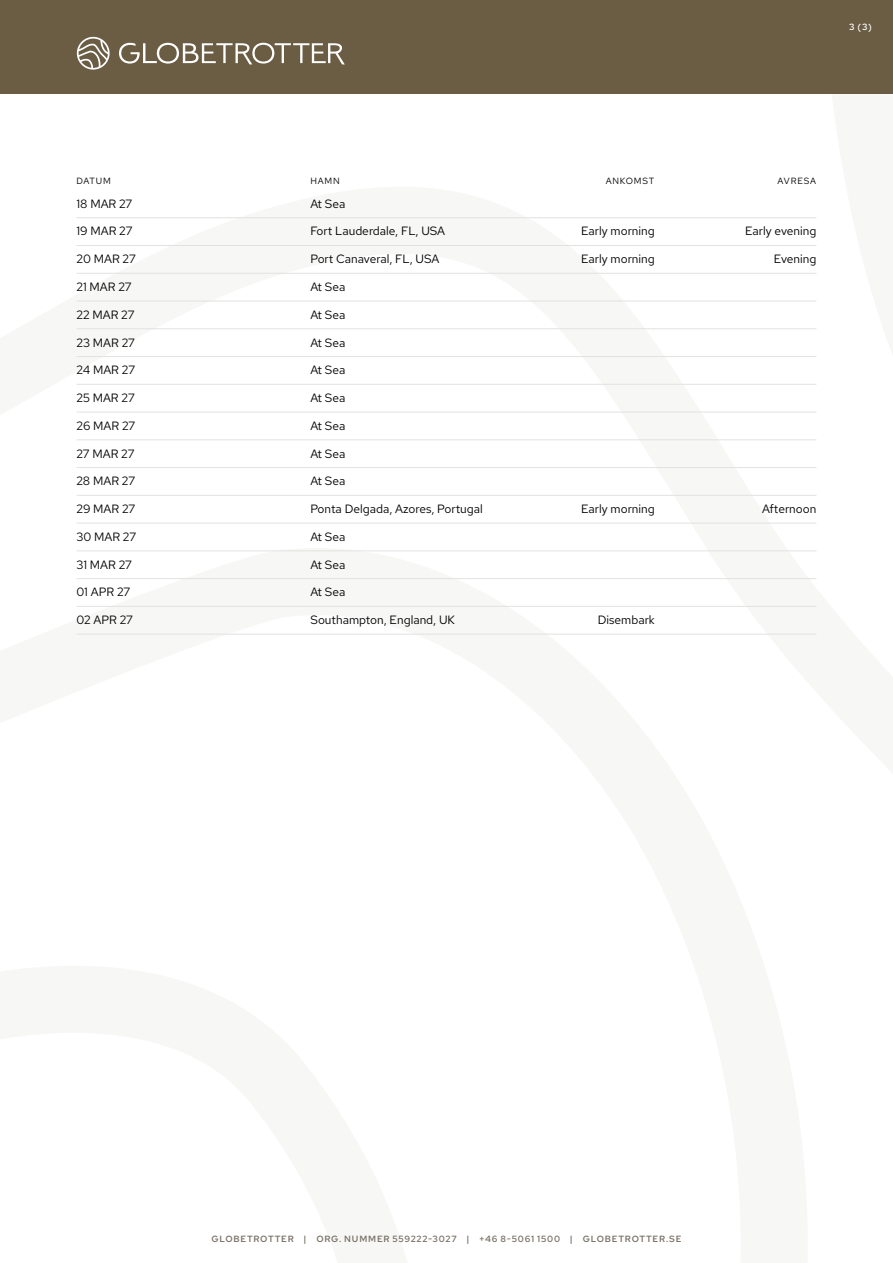
<style>
.page{position:relative;width:893px;height:1263px;background:#fff}
.page>*{position:absolute;margin:0;border:0;box-sizing:border-box;transform-origin:0 0}
.t1{font:12px "Red Hat Text";color:#000}
.t2{font:600 9px "Red Hat Text";letter-spacing:.08em;color:#766e63}
.t3{font:9px "Red Hat Text";letter-spacing:.085em;color:#000}
.t4{font:600 9px "Red Hat Text";color:#fff}
</style>
<div class="page">
<div style="left:0;top:0;width:893px;height:94px;background:#6b5d44"></div>
<svg style="left:119px;top:43px;width:226px;height:21px"></svg>
<svg style="left:77px;top:37px;width:33px;height:33px"></svg>
<svg style="left:76px;top:217px;width:741px;height:418px"></svg>
<hr style="left:77px;top:217px;width:739px;height:1px;background:#e3e2e1">
<hr style="left:77px;top:245px;width:739px;height:1px;background:#e3e2e1">
<hr style="left:77px;top:273px;width:739px;height:1px;background:#e3e2e1">
<hr style="left:77px;top:301px;width:739px;height:1px;background:#e3e2e1">
<hr style="left:77px;top:328px;width:739px;height:1px;background:#e3e2e1">
<hr style="left:77px;top:356px;width:739px;height:1px;background:#e3e2e1">
<hr style="left:77px;top:384px;width:739px;height:1px;background:#e3e2e1">
<hr style="left:77px;top:412px;width:739px;height:1px;background:#e3e2e1">
<hr style="left:77px;top:440px;width:739px;height:1px;background:#e3e2e1">
<hr style="left:77px;top:467px;width:739px;height:1px;background:#e3e2e1">
<hr style="left:77px;top:495px;width:739px;height:1px;background:#e3e2e1">
<hr style="left:77px;top:523px;width:739px;height:1px;background:#e3e2e1">
<hr style="left:77px;top:551px;width:739px;height:1px;background:#e3e2e1">
<hr style="left:77px;top:578px;width:739px;height:1px;background:#e3e2e1">
<hr style="left:77px;top:606px;width:739px;height:1px;background:#e3e2e1">
<hr style="left:77px;top:634px;width:739px;height:1px;background:#e3e2e1">
<p class="t4" style="left:849px;top:21px;width:24px">3 (3)</p>
<p class="t3" style="left:77px;top:175px;width:36px">DATUM</p>
<p class="t3" style="left:310px;top:175px;width:31px">HAMN</p>
<p class="t3" style="left:606px;top:175px;width:50px">ANKOMST</p>
<p class="t3" style="left:778px;top:175px;width:40px">AVRESA</p>
<p class="t1" style="left:77px;top:196px;width:57px">18 MAR 27</p>
<p class="t1" style="left:310px;top:196px;width:37px">At Sea</p>
<p class="t1" style="left:77px;top:223px;width:57px">19 MAR 27</p>
<p class="t1" style="left:310px;top:223px;width:136px">Fort Lauderdale, FL, USA</p>
<p class="t1" style="left:581px;top:223px;width:75px">Early morning</p>
<p class="t1" style="left:745px;top:223px;width:73px">Early evening</p>
<p class="t1" style="left:77px;top:251px;width:61px">20 MAR 27</p>
<p class="t1" style="left:310px;top:251px;width:130px">Port Canaveral, FL, USA</p>
<p class="t1" style="left:581px;top:251px;width:75px">Early morning</p>
<p class="t1" style="left:774px;top:251px;width:44px">Evening</p>
<p class="t1" style="left:77px;top:279px;width:57px">21 MAR 27</p>
<p class="t1" style="left:310px;top:279px;width:37px">At Sea</p>
<p class="t1" style="left:77px;top:307px;width:59px">22 MAR 27</p>
<p class="t1" style="left:310px;top:307px;width:37px">At Sea</p>
<p class="t1" style="left:77px;top:334px;width:60px">23 MAR 27</p>
<p class="t1" style="left:310px;top:334px;width:37px">At Sea</p>
<p class="t1" style="left:77px;top:362px;width:60px">24 MAR 27</p>
<p class="t1" style="left:310px;top:362px;width:37px">At Sea</p>
<p class="t1" style="left:77px;top:390px;width:60px">25 MAR 27</p>
<p class="t1" style="left:310px;top:390px;width:37px">At Sea</p>
<p class="t1" style="left:77px;top:418px;width:60px">26 MAR 27</p>
<p class="t1" style="left:310px;top:418px;width:37px">At Sea</p>
<p class="t1" style="left:77px;top:445px;width:59px">27 MAR 27</p>
<p class="t1" style="left:310px;top:445px;width:37px">At Sea</p>
<p class="t1" style="left:77px;top:473px;width:60px">28 MAR 27</p>
<p class="t1" style="left:310px;top:473px;width:37px">At Sea</p>
<p class="t1" style="left:77px;top:501px;width:60px">29 MAR 27</p>
<p class="t1" style="left:310px;top:501px;width:174px">Ponta Delgada, Azores, Portugal</p>
<p class="t1" style="left:581px;top:501px;width:75px">Early morning</p>
<p class="t1" style="left:762px;top:501px;width:56px">Afternoon</p>
<p class="t1" style="left:77px;top:529px;width:61px">30 MAR 27</p>
<p class="t1" style="left:310px;top:529px;width:37px">At Sea</p>
<p class="t1" style="left:77px;top:556px;width:57px">31 MAR 27</p>
<p class="t1" style="left:310px;top:556px;width:37px">At Sea</p>
<p class="t1" style="left:77px;top:584px;width:55px">01 APR 27</p>
<p class="t1" style="left:310px;top:584px;width:37px">At Sea</p>
<p class="t1" style="left:77px;top:612px;width:58px">02 APR 27</p>
<p class="t1" style="left:310px;top:612px;width:146px">Southampton, England, UK</p>
<p class="t1" style="left:598px;top:612px;width:59px">Disembark</p>
<p class="t2" style="left:211px;top:1232px;width:472px">GLOBETROTTER | ORG. NUMMER 559222-3027 | +46 8-5061 1500 | GLOBETROTTER.SE</p>
</div>
